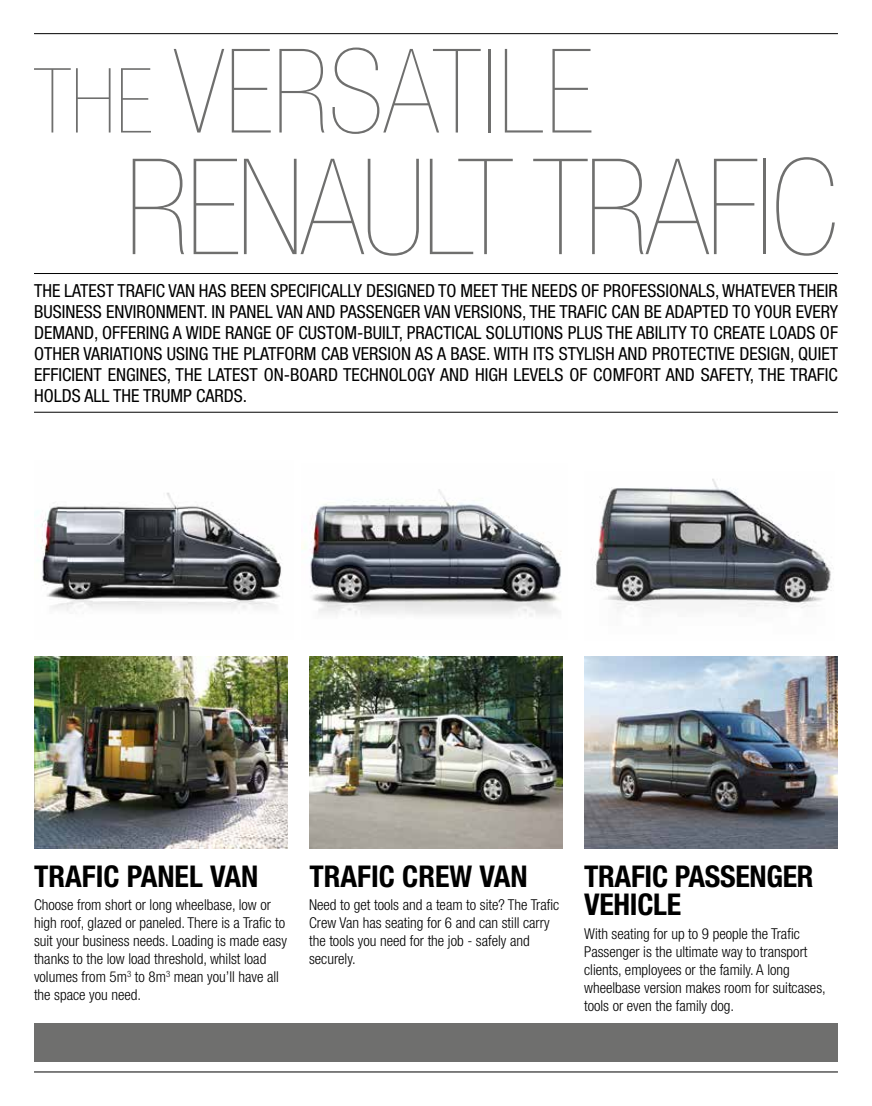
<style>
.page{position:relative;width:872px;height:1106px;background:#fff}
.page>*{position:absolute;margin:0;border:0;box-sizing:border-box;transform-origin:0 0}
.t1{font:200 condensed 133.5px "Helvetica Neue LT Std";letter-spacing:-.025em;color:#6f6f6e}
.t2{font:200 condensed 117px "Helvetica Neue LT Std";color:#6f6f6e}
.t3{font:700 condensed 30px/28.5px "Helvetica Neue LT Std";letter-spacing:-.01em;color:#000}
.t4{font:condensed 18px/21px "Helvetica Neue LT Std";color:#000}
.t5{font:300 condensed 15px/18px "Helvetica Neue LT Std";color:#000}
.s1{font-size:90px}
</style>
<div class="page">
<hr style="left:34px;top:273px;width:804px;height:1px;background:#000">
<hr style="left:34px;top:412px;width:804px;height:1px;background:#000">
<div style="left:34px;top:1023px;width:804px;height:38px;background:#6f6f6e"></div>
<img style="left:584px;top:656px;width:254px;height:192px">
<img style="left:34px;top:656px;width:254px;height:192px">
<img style="left:309px;top:656px;width:254px;height:192px">
<img style="left:34px;top:492px;width:248px;height:119px">
<img style="left:302px;top:489px;width:260px;height:127px">
<img style="left:595px;top:479px;width:237px;height:130px">
<hr style="left:34px;top:1071px;width:804px;height:1px;background:#000">
<hr style="left:34px;top:33px;width:804px;height:1px;background:#000">
<h2 class="t2" style="left:34px;top:27px;width:237px"><span class="s1">THE</span> VERSATIL</h2>
<h2 class="t2" style="left:545px;top:27px;width:49px">E</h2>
<h1 class="t1" style="left:125px;top:134px;width:116px">RENAULT</h1>
<h1 class="t1" style="left:533px;top:134px;width:306px">TRAFIC</h1>
<p class="t4" style="left:34px;top:280px;width:805px">THE LATEST TRAFIC VAN HAS BEEN SPECIFICALLY DESIGNED TO MEET THE NEEDS OF PROFESSIONALS, WHATEVER THEIR<br>BUSINESS ENVIRONMENT. IN PANEL VAN AND PASSENGER</p>
<p class="t4" style="left:34px;top:301px;width:805px;text-indent:390px">VAN VERSIONS, THE TRAFIC CAN BE ADAPTED TO YOUR EVERY DEMAND, OFFERING A WIDE RANGE OF CUSTOM-BUILT, PRACTICAL SOLUTIONS PLUS THE ABILITY TO CREATE LOADS OF OTHER VARIATIONS USING THE PLATFORM CAB VERSION AS A BASE. WITH ITS STYLISH AND PROTECTIVE DESIGN, QUIET EFFICIENT ENGINES, THE LATEST ON-BOARD TECHNOLOGY AND HIGH LEVELS OF COMFORT AND SAFETY, THE TRAFIC HOLDS ALL THE TRUMP CARDS.</p>
<h3 class="t3" style="left:34px;top:861px;width:124px">TRAFIC PANEL</h3>
<h3 class="t3" style="left:210px;top:861px;width:32px">VAN</h3>
<p class="t5" style="left:34px;top:895px;width:254px">Choose from short or long wheelbase, low or high roof, glazed or paneled. There is a Trafic to suit your business needs. Loading is made easy thanks to the low load threshold, whilst load volumes from 5m<sup>3</sup> to 8m<sup>3</sup> mean you’ll have all the space you need.</p>
<h3 class="t3" style="left:309px;top:861px;width:202px">TRAFIC CREW VAN</h3>
<p class="t5" style="left:309px;top:895px;width:252px">Need to get tools and a team to site? The Trafic Crew Van has seating for 6 and can still carry the tools you need for the job - safely and securely.</p>
<h3 class="t3" style="left:584px;top:861px;width:168px">TRAFIC PASSENGER<br>VEHICLE</h3>
<p class="t5" style="left:584px;top:924px;width:243px">With seating for up to 9 people the Trafic Passenger is the ultimate way to transport clients, employees or the family. A long wheelbase version makes room for suitcases, tools or even the family dog.</p>
</div>
